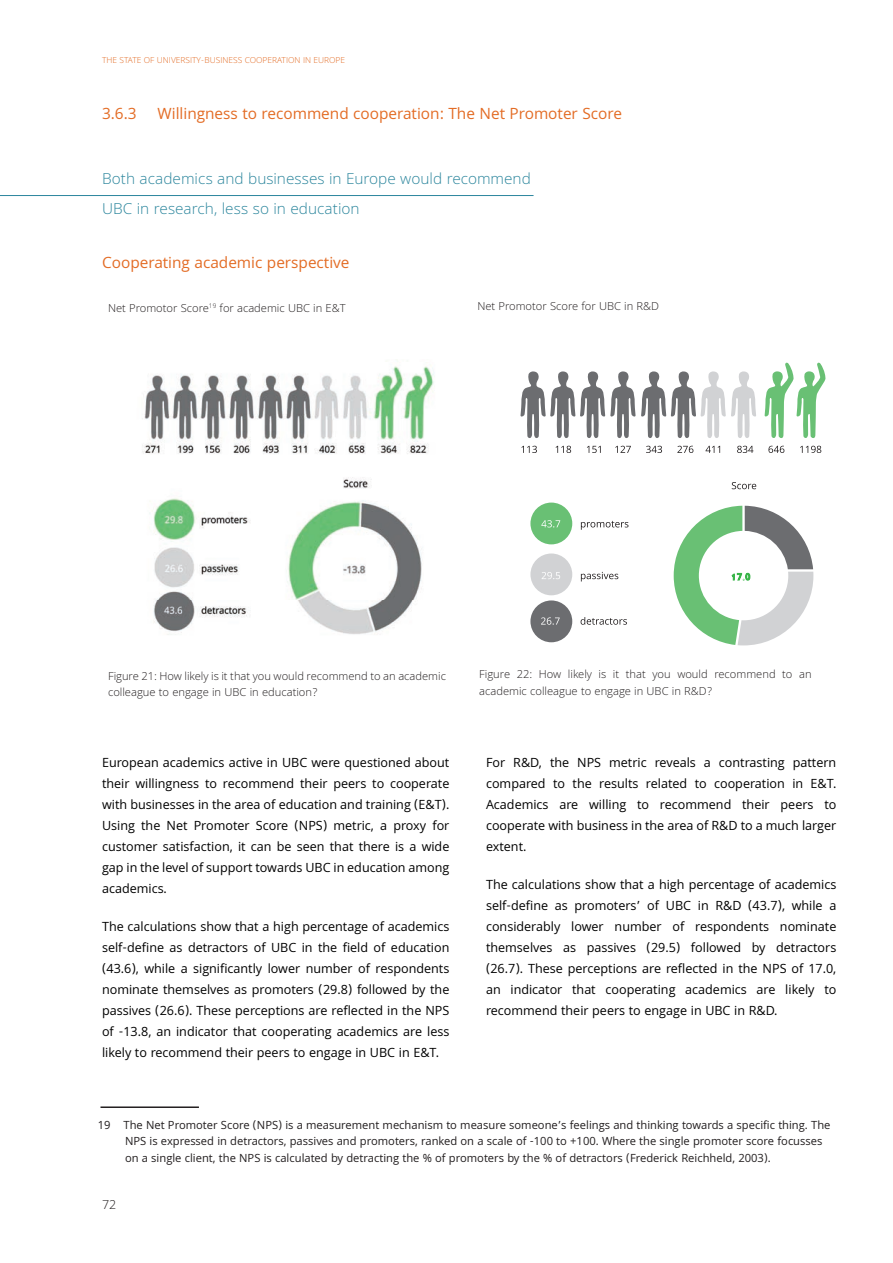
<style>
.page{position:relative;width:893px;height:1263px;background:#fff}
.page>*{position:absolute;margin:0;border:0;box-sizing:border-box;transform-origin:0 0}
.t1{font:16.5px "Khula";color:#e36c25}
.t2{font:300 16.5px/30px "Khula";color:#2c869d}
.t3{font:13.5px/21px "Khula";color:#000;text-align:justify}
.t4{font:300 13.5px "Khula";color:#231f20}
.t5{font:12px/16.5px "Khula";color:#231f20}
.t6{font:300 12px/16.5px "Khula";color:#231f20}
.t7{font:300 9px "Khula";color:#e36c25}
</style>
<div class="page">
<hr style="left:0;top:195px;width:534px;height:1px;background:#2c869d">
<svg style="left:764px;top:362px;width:62px;height:76px"></svg>
<svg style="left:520px;top:371px;width:236px;height:67px"></svg>
<div style="left:530px;top:503px;width:42px;height:41px;background:#69c074;border-radius:50%"></div>
<div style="left:530px;top:553px;width:42px;height:42px;background:#d1d2d4;border-radius:50%"></div>
<div style="left:530px;top:600px;width:42px;height:42px;background:#6c6d70;border-radius:50%"></div>
<svg style="left:732px;top:482px;width:24px;height:7px"></svg>
<svg style="left:521px;top:446px;width:16px;height:7px"></svg>
<svg style="left:556px;top:446px;width:15px;height:7px"></svg>
<svg style="left:587px;top:446px;width:14px;height:7px"></svg>
<svg style="left:615px;top:446px;width:16px;height:7px"></svg>
<svg style="left:646px;top:446px;width:16px;height:7px"></svg>
<svg style="left:677px;top:446px;width:16px;height:7px"></svg>
<svg style="left:706px;top:446px;width:14px;height:7px"></svg>
<svg style="left:737px;top:446px;width:16px;height:7px"></svg>
<svg style="left:768px;top:446px;width:16px;height:7px"></svg>
<svg style="left:800px;top:446px;width:21px;height:7px"></svg>
<svg style="left:581px;top:521px;width:47px;height:9px"></svg>
<svg style="left:581px;top:572px;width:37px;height:9px"></svg>
<svg style="left:581px;top:617px;width:46px;height:8px"></svg>
<svg style="left:541px;top:520px;width:19px;height:7px"></svg>
<svg style="left:542px;top:572px;width:18px;height:7px"></svg>
<svg style="left:541px;top:617px;width:19px;height:8px"></svg>
<svg style="left:674px;top:506px;width:139px;height:139px"></svg>
<hr style="left:100px;top:1106px;width:99px;height:2px;background:#231f20">
<img style="left:142px;top:366px;width:292px;height:269px">
<p class="t7" style="left:102px;top:54px;width:245px">THE STATE OF UNIVERSITY-BUSINESS COOPERATION IN EUROPE</p>
<p class="t1" style="left:102px;top:103px;width:36px">3.6.3</p>
<p class="t1" style="left:158px;top:103px;width:466px">Willingness to recommend cooperation: The Net Promoter Score</p>
<p class="t2" style="left:102px;top:165px;width:430px">Both academics and businesses in Europe would recommend<br>UBC in research, less so in education</p>
<p class="t1" style="left:102px;top:253px;width:249px">Cooperating academic perspective</p>
<p class="t6" style="left:108px;top:301px;width:239px">Net Promotor Score<sup>19</sup> for academic UBC in E&amp;T</p>
<p class="t6" style="left:477px;top:299px;width:183px">Net Promotor Score for UBC in R&amp;D</p>
<p class="t6" style="left:108px;top:669px;width:339px">Figure 21: How likely is it that you would recommend to an academic colleague to engage in UBC in education?</p>
<p class="t3" style="left:102px;top:751px;width:349px">European academics active in UBC were questioned about their willingness to recommend their peers to cooperate with businesses in the area of education and training (E&amp;T).<br>Using the Net Promoter Score (NPS) metric, a proxy for customer satisfaction, it can be seen that there is a wide gap in the level of support towards UBC in education among academics.</p>
<p class="t3" style="left:102px;top:916px;width:349px">The calculations show that a high percentage of academics self-define as detractors of UBC in the field of education (43.6), while a significantly lower number of respondents nominate themselves as promoters (29.8) followed by the passives (26.6). These perceptions are reflected in the NPS of -13.8, an indicator that cooperating academics are less likely to recommend their peers to engage in UBC in E&amp;T.</p>
<p class="t6" style="left:479px;top:667px;width:334px">Figure 22: How likely is it that you would recommend to an academic colleague to engage in UBC in R&amp;D?</p>
<p class="t3" style="left:486px;top:751px;width:352px">For R&amp;D, the NPS metric reveals a contrasting pattern compared to the results related to cooperation in E&amp;T.<br>Academics are willing to recommend their peers to cooperate with business in the area of R&amp;D to a much larger extent.</p>
<p class="t3" style="left:486px;top:874px;width:352px">The calculations show that a high percentage of academics self-define as promoters’ of UBC in R&amp;D (43.7), while a considerably lower number of respondents nominate themselves as passives (29.5) followed by detractors (26.7). These perceptions are reflected in the NPS of 17.0, an indicator that cooperating academics are likely to recommend their peers to engage in UBC in R&amp;D.</p>
<p class="t5" style="left:125px;top:1116px;width:707px;text-indent:-27px">19 The Net Promoter Score (NPS) is a measurement mechanism to measure someone’s feelings and thinking towards a specific thing. The<br>NPS is expressed in detractors, passives and promoters, ranked on a scale of -100 to +100. Where the single promoter score focusses on a single client, the NPS is calculated by detracting the % of promoters by the % of detractors (Frederick Reichheld, 2003).</p>
<p class="t4" style="left:102px;top:1196px;width:16px">72</p>
</div>
